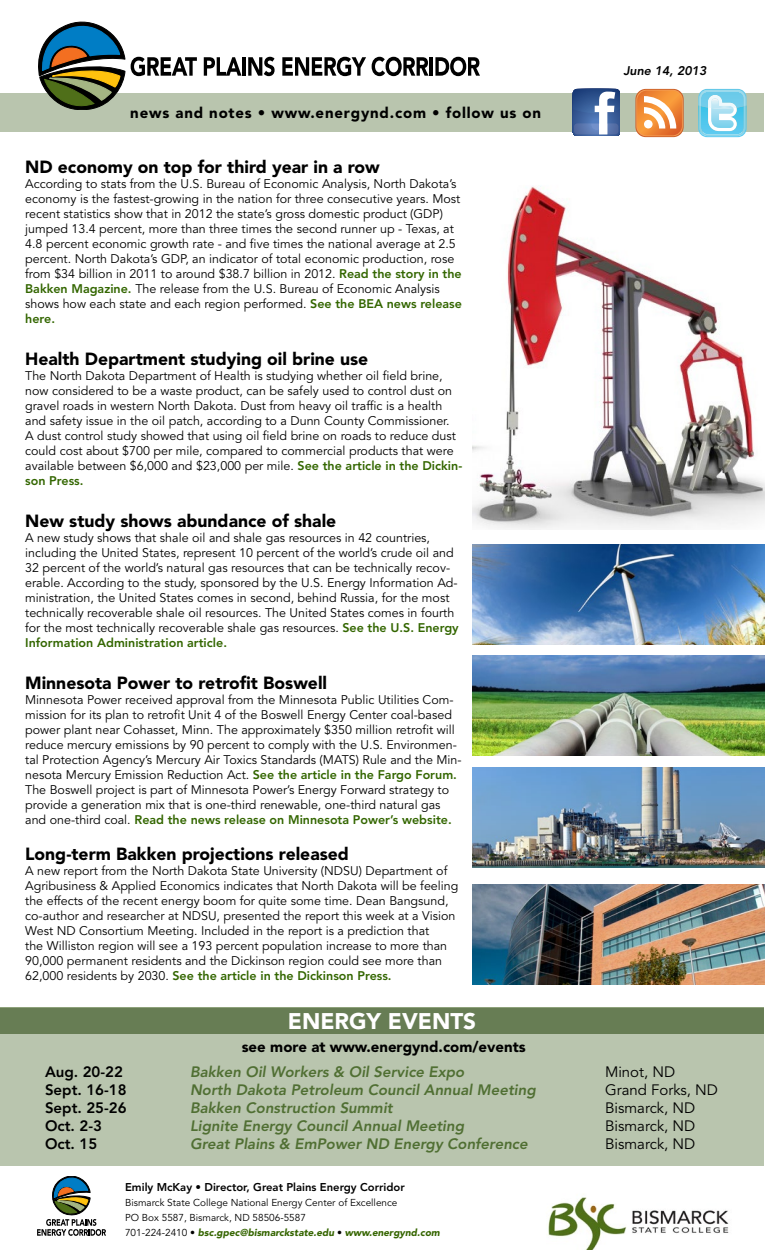
<style>
.page{position:relative;width:765px;height:1260px;background:#fff}
.page>*{position:absolute;margin:0;border:0;box-sizing:border-box;transform-origin:0 0}
.t1{font:900 22.5px "Avenir LT Std";color:#fff}
.t2{font:900 17.5px "Avenir LT Std";color:#000}
.t3{font:italic 800 15px "Avenir LT Std";color:#506f33}
.t4{font:15px "Avenir LT Std";color:#000}
.t5{font:800 15px "Avenir LT Std";color:#000}
.t6{font:900 15px "Avenir LT Std";letter-spacing:.055em;color:#000}
.t7{font:900 15px "Avenir LT Std";color:#000}
.t8{font:12.5px/15px "Avenir LT Std";color:#000}
.t9{font:italic 800 12.5px "Avenir LT Std";color:#000}
.t10{font:800 11.25px "Avenir LT Std";color:#000}
.t11{font:10px/15px "Avenir LT Std";color:#000}
.s1{font-weight:800;color:#360}
.s2{font-weight:900;font-style:italic;color:#356501}
</style>
<div class="page">
<div style="left:1px;top:93px;width:763px;height:39px;background:#b9c5ae"></div>
<svg style="left:698px;top:89px;width:49px;height:48px;background:#92d8ee"></svg>
<svg style="left:38px;top:22px;width:159px;height:88px"></svg>
<svg style="left:204px;top:57px;width:38px;height:19px"></svg>
<hr style="left:242px;top:57px;width:4px;height:19px;background:#000">
<svg style="left:248px;top:57px;width:27px;height:19px"></svg>
<svg style="left:282px;top:57px;width:84px;height:19px"></svg>
<svg style="left:372px;top:57px;width:57px;height:19px"></svg>
<hr style="left:430px;top:57px;width:3px;height:19px;background:#000">
<svg style="left:435px;top:57px;width:45px;height:19px"></svg>
<div style="left:1px;top:1008px;width:763px;height:157px;background:#b9c5ae"></div>
<div style="left:1px;top:1008px;width:763px;height:26px;background:#677d54"></div>
<img style="left:472px;top:186px;width:293px;height:344px">
<img style="left:472px;top:544px;width:293px;height:100px">
<img style="left:472px;top:656px;width:293px;height:100px">
<img style="left:472px;top:767px;width:293px;height:100px">
<img style="left:472px;top:884px;width:292px;height:100px">
<svg style="left:37px;top:1176px;width:69px;height:60px"></svg>
<img style="left:548px;top:1197px;width:181px;height:53px">
<svg style="left:573px;top:89px;width:47px;height:47px;background:#6580af"></svg>
<svg style="left:635px;top:89px;width:49px;height:48px"></svg>
<div style="left:636px;top:90px;width:47px;height:46px;background:#ec8f45;border-radius:10px"></div>
<svg style="left:637px;top:91px;width:45px;height:44px"></svg>
<p class="t6" style="left:130px;top:103px;width:412px">news and notes • www.energynd.com • follow us on</p>
<h2 class="t2" style="left:25px;top:156px;width:356px">ND economy on top for third year in a row</h2>
<p class="t8" style="left:25px;top:176px;width:438px">According to stats from the U.S. Bureau of Economic Analysis, North Dakota’s economy is the fastest-growing in the nation for three consecutive years. Most recent statistics show that in 2012 the state’s gross domestic product (GDP) jumped 13.4 percent, more than three times the second runner up - Texas, at 4.8 percent economic growth rate - and five times the national average at 2.5 percent. North Dakota’s GDP, an indicator of total economic production, rose from $34 billion in 2011 to around $38.7 billion in 2012. <span class="s1">Read the story in the Bakken Magazine.</span> The release from the U.S. Bureau of Economic Analysis shows how each state and each region performed. <span class="s1">See the BEA news release here.</span></p>
<h2 class="t2" style="left:25px;top:348px;width:345px">Health Department studying oil brine use</h2>
<p class="t8" style="left:25px;top:368px;width:439px">The North Dakota Department of Health is studying whether oil field brine, now considered to be a waste product, can be safely used to control dust on gravel roads in western North Dakota. Dust from heavy oil traffic is a health and safety issue in the oil patch, according to a Dunn County Commissioner.<br>A dust control study showed that using oil field brine on roads to reduce dust could cost about $700 per mile, compared to commercial products that were available between $6,000 and $23,000 per mile. <span class="s1">See the article in the Dickin&shy;son Press.</span></p>
<h2 class="t2" style="left:25px;top:510px;width:313px">New study shows abundance of shale</h2>
<p class="t8" style="left:25px;top:530px;width:435px">A new study shows that shale oil and shale gas resources in 42 countries, including the United States, represent 10 percent of the world’s crude oil and 32 percent of the world’s natural gas resources that can be technically recov&shy;erable. According to the study, sponsored by the U.S. Energy Information Ad&shy;ministration, the United States comes in second, behind Russia, for the most technically recoverable shale oil resources. The United States comes in fourth for the most technically recoverable shale gas resources. <span class="s1">See the U.S. Energy Information Administration article.</span></p>
<h2 class="t2" style="left:25px;top:672px;width:303px">Minnesota Power to retrofit Boswell</h2>
<p class="t8" style="left:25px;top:692px;width:438px">Minnesota Power received approval from the Minnesota Public Utilities Com&shy;mission for its plan to retrofit Unit 4 of the Boswell Energy Center coal-based power plant near Cohasset, Minn. The approximately $350 million retrofit will reduce mercury emissions by 90 percent to comply with the U.S. Environmen&shy;tal Protection Agency’s Mercury Air Toxics Standards (MATS) Rule and the Min&shy;nesota Mercury Emission Reduction Act. <span class="s1">See the article in the Fargo Forum.<br></span>The Boswell project is part of Minnesota Power’s Energy Forward strategy to provide a generation mix that is one-third renewable, one-third natural gas and one-third coal. <span class="s1">Read the news release on Minnesota Power’s website.</span></p>
<h2 class="t2" style="left:25px;top:843px;width:325px">Long-term Bakken projections released</h2>
<p class="t8" style="left:25px;top:863px;width:435px">A new report from the North Dakota State University (NDSU) Department of Agribusiness &amp; Applied Economics indicates that North Dakota will be feeling the effects of the recent energy boom for quite some time. Dean Bangsund, co-author and researcher at NDSU, presented the report this week at a Vision West ND Consortium Meeting. Included in the report is a prediction that<br>the Williston region will see a 193 percent population increase to more than 90,000 permanent residents and the Dickinson region could see more than 62,000 residents by 2030. <span class="s1">See the article in the Dickinson Press.</span></p>
<h1 class="t1" style="left:288px;top:1007px;width:190px">ENERGY EVENTS</h1>
<p class="t7" style="left:242px;top:1038px;width:286px">see more at www.energynd.com/events</p>
<p class="t9" style="left:623px;top:63px;width:85px">June 14, 2013</p>
<p class="t5" style="left:45px;top:1063px;width:80px">Aug. 20-22</p>
<p class="t3" style="left:190px;top:1063px;width:276px">Bakken Oil Workers &amp; Oil Service Expo</p>
<p class="t4" style="left:605px;top:1064px;width:72px">Minot, ND</p>
<p class="t5" style="left:45px;top:1081px;width:83px">Sept. 16-18</p>
<p class="t3" style="left:190px;top:1081px;width:347px">North Dakota Petroleum Council Annual Meeting</p>
<p class="t4" style="left:605px;top:1082px;width:115px">Grand Forks, ND</p>
<p class="t5" style="left:45px;top:1099px;width:83px">Sept. 25-26</p>
<p class="t3" style="left:190px;top:1099px;width:204px">Bakken Construction Summit</p>
<p class="t4" style="left:605px;top:1100px;width:92px">Bismarck, ND</p>
<p class="t5" style="left:45px;top:1117px;width:58px">Oct. 2-3</p>
<p class="t3" style="left:190px;top:1117px;width:276px">Lignite Energy Council Annual Meeting</p>
<p class="t4" style="left:605px;top:1118px;width:92px">Bismarck, ND</p>
<p class="t5" style="left:45px;top:1135px;width:54px">Oct. 15</p>
<p class="t3" style="left:190px;top:1135px;width:339px">Great Plains &amp; EmPower ND Energy Conference</p>
<p class="t4" style="left:605px;top:1136px;width:92px">Bismarck, ND</p>
<p class="t10" style="left:125px;top:1181px;width:281px">Emily McKay • Director, Great Plains Energy Corridor</p>
<p class="t11" style="left:125px;top:1195px;width:316px">Bismarck State College National Energy Center of Excellence<br>PO Box 5587, Bismarck, ND 58506-5587<br>701-224-2410 • <span class="s2">bsc.gpec@bismarckstate.edu</span> • <span class="s2">www.energynd.com</span></p>
</div>
